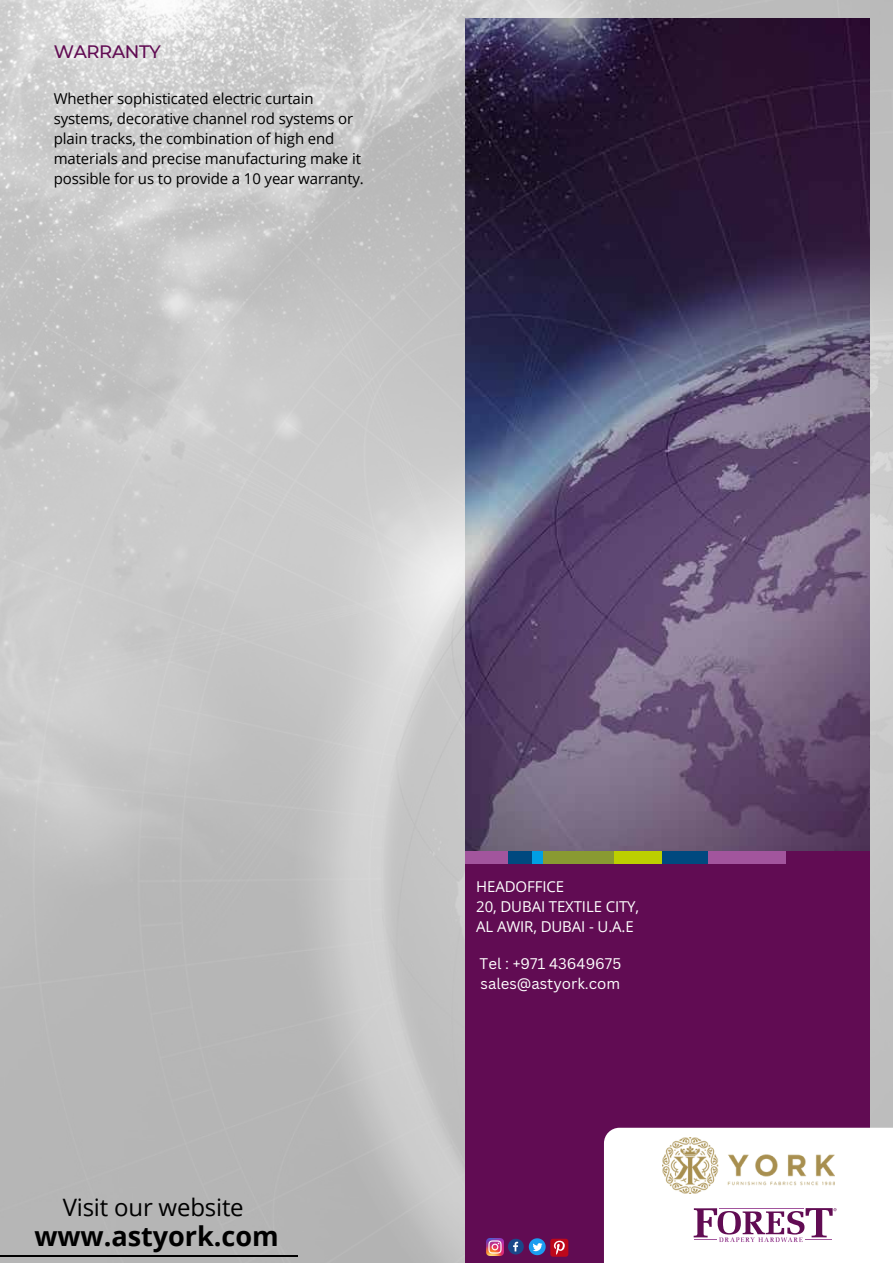
<style>
.page{position:relative;width:893px;height:1264px;background:#fff}
.page>*{position:absolute;margin:0;border:0;box-sizing:border-box;transform-origin:0 0}
.t1{font:700 27px "Open Sans";color:#000}
.t2{font:24px "Open Sans";letter-spacing:-.01em;color:#000}
.t3{font:500 18px "Montserrat";letter-spacing:-.02em;color:#610c53}
.t4{font:15px/20.2px "Open Sans";letter-spacing:-.01em;color:#000}
.t5{font:15px "Open Sans";letter-spacing:-.005em;color:#fff}
.t6{font:15px "Canva Sans";color:#fff}
</style>
<div class="page">
<img style="left:0;top:0;width:892px;height:1262px">
<hr style="left:0;top:1255px;width:297px;height:1px;background:#000">
<img style="left:465px;top:19px;width:403px;height:832px">
<div style="left:465px;top:863px;width:404px;height:399px;background:#610c53"></div>
<div style="left:706px;top:851px;width:80px;height:13px;background:#a2559d"></div>
<div style="left:465px;top:851px;width:43px;height:13px;background:#a2559d"></div>
<div style="left:531px;top:851px;width:12px;height:13px;background:#009fe3"></div>
<div style="left:661px;top:851px;width:46px;height:13px;background:#00497f"></div>
<div style="left:508px;top:851px;width:23px;height:13px;background:#00497f"></div>
<div style="left:786px;top:851px;width:83px;height:13px;background:#610c53"></div>
<div style="left:543px;top:851px;width:71px;height:13px;background:#899a32"></div>
<div style="left:614px;top:851px;width:47px;height:13px;background:#bccf00"></div>
<svg style="left:604px;top:1127px;width:288px;height:135px;background:#f4eef3"></svg>
<img style="left:662px;top:1137px;width:172px;height:56px">
<img style="left:486px;top:1238px;width:17px;height:17px">
<svg style="left:508px;top:1238px;width:60px;height:18px"></svg>
<p class="t3" style="left:54px;top:40px;width:109px">WARRANTY</p>
<p class="t4" style="left:54px;top:88px;width:261px">Whether sophisticated electric curtain</p>
<p class="t4" style="left:54px;top:108px;width:312px">systems, decorative channel rod systems or plain tracks, the combination of high end materials and precise manufacturing make it possible for us to provide a 10 year warranty.</p>
<p class="t2" style="left:63px;top:1190px;width:182px">Visit our website</p>
<p class="t1" style="left:34px;top:1217px;width:246px">www.astyork.com</p>
<p class="t5" style="left:476px;top:875px;width:89px">HEADOFFICE</p>
<p class="t5" style="left:476px;top:896px;width:164px">20, DUBAI TEXTILE CITY,</p>
<p class="t5" style="left:476px;top:916px;width:159px">AL AWIR, DUBAI - U.A.E</p>
<p class="t6" style="left:479px;top:953px;width:143px">Tel : +971 43649675</p>
<p class="t6" style="left:480px;top:973px;width:141px">sales@astyork.com</p>
</div>
